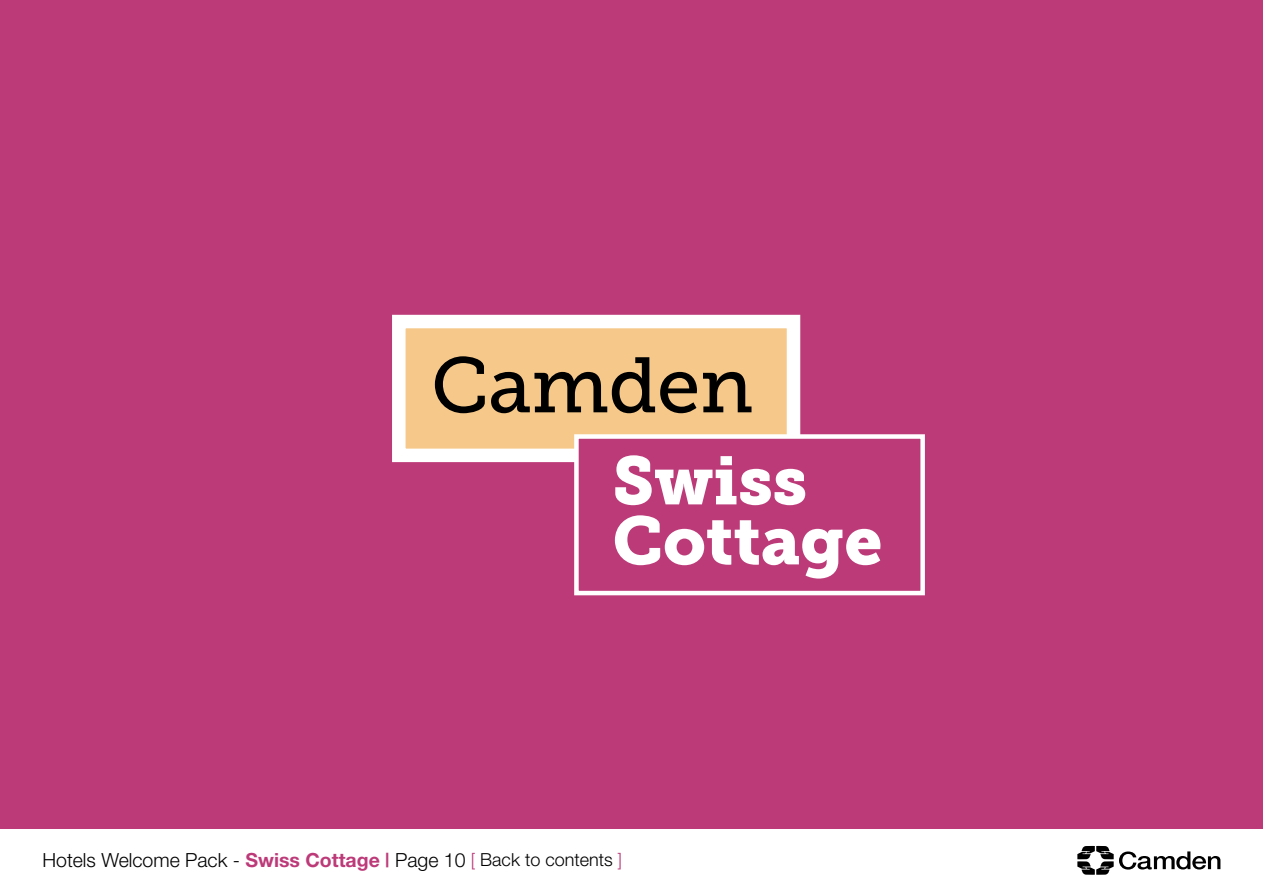
<style>
.page{position:relative;width:1263px;height:893px;background:#fff}
.page>*{position:absolute;margin:0;border:0;box-sizing:border-box;transform-origin:0 0}
.t1{font:78px "Museo Slab 500";letter-spacing:-.01em;color:#000}
.t2{font:67.5px/60px "Museo Slab 900";color:#fff}
.t3{font:300 19.5px "Helvetica Neue";color:#000}
.s1{font-weight:700;color:#bd3a79}
.s2{font-size:18px;color:#bd3a79}
.s3{font-size:18px}
</style>
<div class="page">
<div style="left:0;top:0;width:1263px;height:849px;background:#bd3a79"></div>
<svg style="left:392px;top:314px;width:409px;height:149px;background:#f7d2a2"></svg>
<div style="left:574px;top:434px;width:351px;height:161px;background:#bd3a79;border:4px solid #fff"></div>
<div style="left:0;top:829px;width:1263px;height:64px;background:#fff"></div>
<svg style="left:1077px;top:846px;width:143px;height:29px"></svg>
<h1 class="t1" style="left:431px;top:342px;width:324px">Camden</h1>
<h2 class="t2" style="left:613px;top:451px;width:271px">Swiss<br>Cottage</h2>
<p class="t3" style="left:43px;top:848px;width:581px">Hotels Welcome Pack - <span class="s1">Swiss Cottage |</span> Page 10 <span class="s2">[</span> <span class="s3">Back to contents</span> <span class="s2">]</span></p>
</div>
